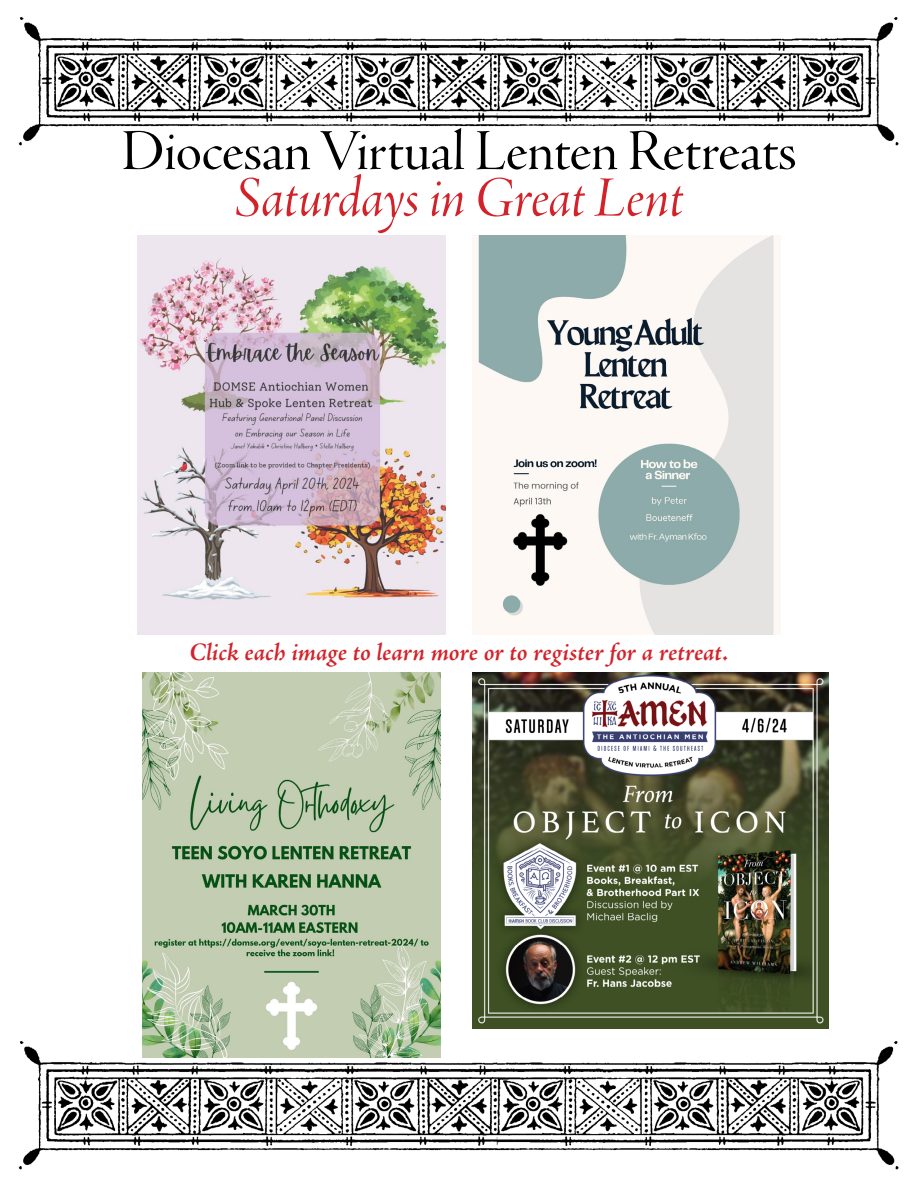
<style>
.page{position:relative;width:918px;height:1188px;background:#fff}
.page>*{position:absolute;margin:0;border:0;box-sizing:border-box;transform-origin:0 0}
.t1{font:60px "Adobe Jenson Pro Disp";color:#000}
.t2{font:60px "Adobe Jenson Pro It Disp";letter-spacing:-.005em;color:#d2232a}
.t3{font:italic 600 25.5px "Adobe Jenson Pro";letter-spacing:-.005em;color:#d2232a}
</style>
<div class="page">
<img style="left:18px;top:17px;width:881px;height:128px">
<img style="left:18px;top:1041px;width:881px;height:128px">
<img style="left:138px;top:235px;width:308px;height:399px">
<img style="left:472px;top:235px;width:309px;height:399px">
<img style="left:472px;top:672px;width:357px;height:357px">
<img style="left:142px;top:672px;width:299px;height:386px">
<h1 class="t1" style="left:121px;top:117px;width:677px">Diocesan Virtual Lenten Retreats</h1>
<h1 class="t2" style="left:235px;top:163px;width:450px">Saturdays in Great Lent</h1>
<p class="t3" style="left:190px;top:637px;width:540px">Click each image to learn more or to register for a retreat.</p>
</div>
